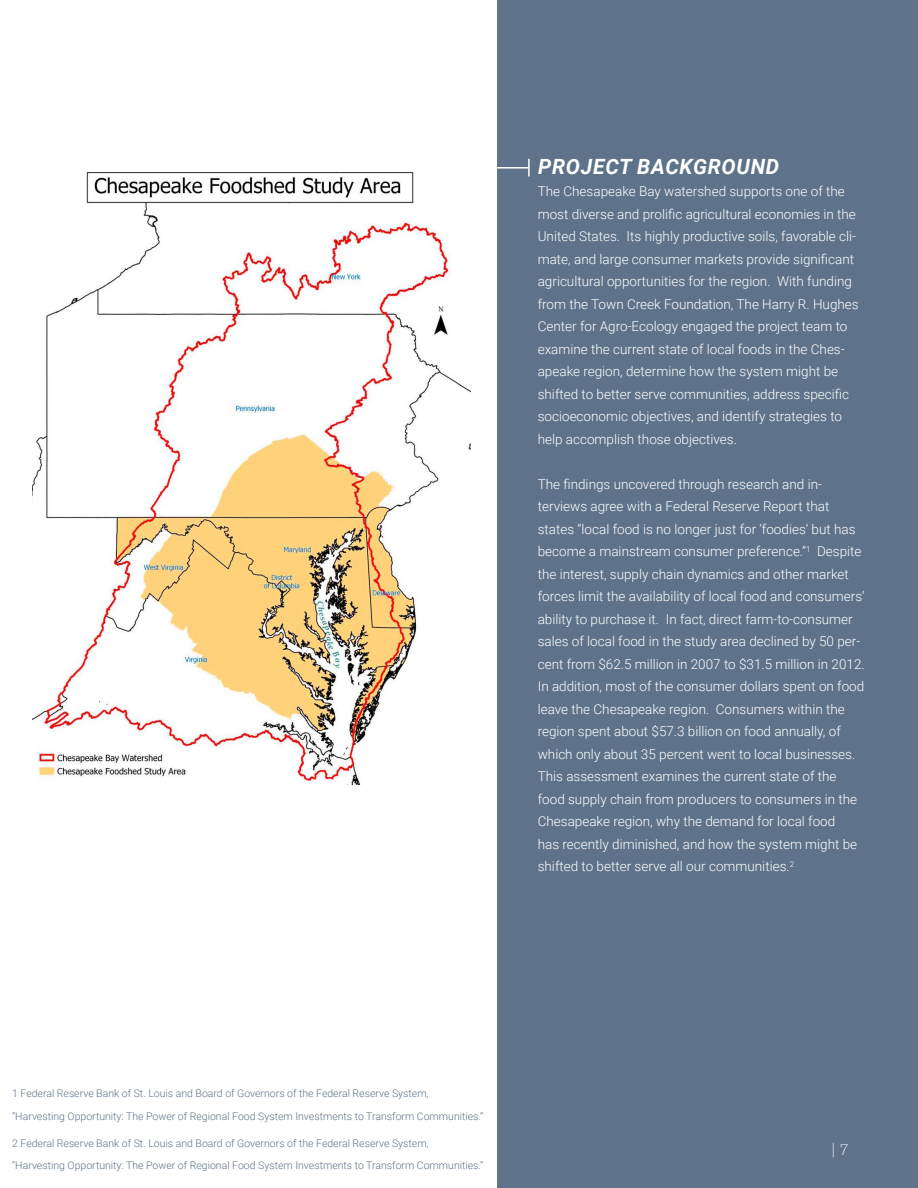
<style>
.page{position:relative;width:918px;height:1188px;background:#fff}
.page>*{position:absolute;margin:0;border:0;box-sizing:border-box;transform-origin:0 0}
.t1{font:italic 700 21px "Roboto";letter-spacing:.035em;color:#fff}
.t2{font:300 13.5px/22.5px "Roboto";color:#fff}
.t3{font:13.5px "Kingsbridge El";color:#fff}
.t4{font:300 10.5px/22.5px "Roboto";color:#5e728a}
</style>
<div class="page">
<div style="left:497px;top:1px;width:421px;height:1187px;background:#5e728a"></div>
<img style="left:32px;top:172px;width:439px;height:612px">
<hr style="left:496px;top:167px;width:33px;height:2px;background:#fff">
<svg style="left:528px;top:159px;width:2px;height:17px"></svg>
<h1 class="t1" style="left:538px;top:152px;width:243px">PROJECT BACKGROUND</h1>
<p class="t2" style="left:538px;top:180px;width:323px">The Chesapeake Bay watershed supports one of the most diverse and prolific agricultural economies in the United States. Its highly productive soils, favorable cli&shy;mate, and large consumer markets provide significant agricultural opportunities for the region. With funding from the Town Creek Foundation, The Harry R. Hughes Center for Agro-Ecology engaged the project team to examine the current state of local foods in the Ches&shy;apeake region, determine how the system might be shifted to better serve communities, address specific socioeconomic objectives, and identify strategies to help accomplish those objectives.</p>
<p class="t2" style="left:538px;top:472px;width:328px">The findings uncovered through research and in&shy;terviews agree with a Federal Reserve Report that states “local food is no longer just for ‘foodies’ but has become a mainstream consumer preference.”<sup>1</sup> Despite the interest, supply chain dynamics and other market forces limit the availability of local food and consumers’ ability to purchase it. In fact, direct farm-to-consumer sales of local food in the study area declined by 50 per&shy;cent from $62.5 million in 2007 to $31.5 million in 2012.<br>In addition, most of the consumer dollars spent on food leave the Chesapeake region. Consumers within the region spent about $57.3 billion on food annually, of which only about 35 percent went to local businesses.<br>This assessment examines the current state of the food supply chain from producers to consumers in the Chesapeake region, why the demand for local food<br>has recently diminished, and how the system might be shifted to better serve all our communities.<sup>2</sup></p>
<p class="t4" style="left:12px;top:1082px;width:473px">1 Federal Reserve Bank of St. Louis and Board of Governors of the Federal Reserve System, “Harvesting Opportunity: The Power of Regional Food System Investments to Transform Communities.”</p>
<p class="t4" style="left:12px;top:1131px;width:473px">2 Federal Reserve Bank of St. Louis and Board of Governors of the Federal Reserve System, “Harvesting Opportunity: The Power of Regional Food System Investments to Transform Communities.”</p>
<p class="t3" style="left:831px;top:1142px;width:19px">| 7</p>
</div>
